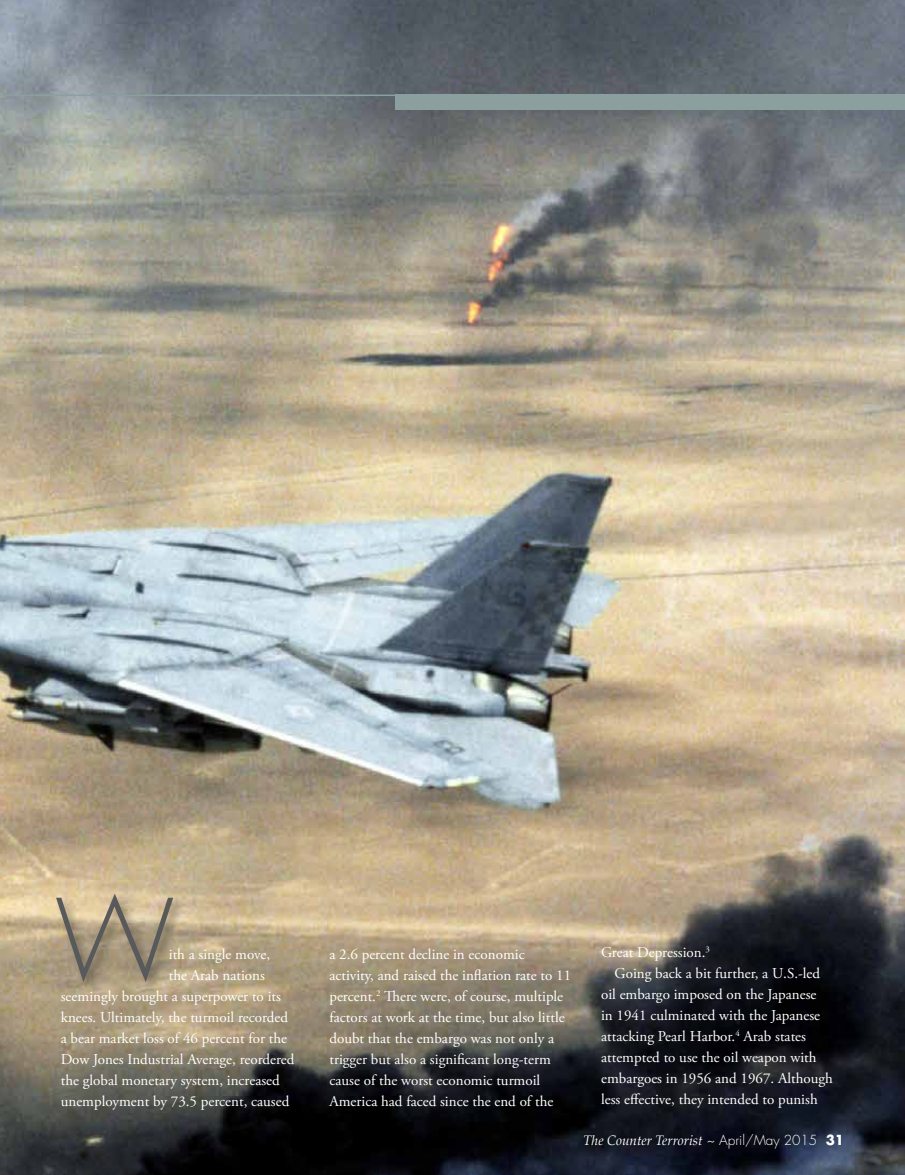
<style>
.page{position:relative;width:905px;height:1175px;background:#fff}
.page>*{position:absolute;margin:0;border:0;box-sizing:border-box;transform-origin:0 0}
.t1{font:300 108.3px "Futura";color:#58595b}
.t2{font:15px/21px "Adobe Garamond Pro";color:#fff}
.t3{font:italic 13.5px "Palatino";color:#fff}
.s1{font-family:"Futura";font-weight:300;font-style:normal}
.s2{font-family:"Futura";font-weight:700;font-style:normal}
</style>
<div class="page">
<img style="left:0;top:0;width:904px;height:1174px">
<div style="left:54px;top:892px;width:132px;height:101px;background:#000;opacity:.33"></div>
<div style="left:395px;top:94px;width:509px;height:16px;background:#8ba09e"></div>
<hr style="left:0;top:94px;width:904px;height:2px;background:#8ba09e">
<h1 class="t1" style="left:55px;top:870px;width:121px">W</h1>
<p class="t2" style="left:169px;top:944px;width:103px">ith a single move,</p>
<p class="t2" style="left:169px;top:965px;width:98px">the Arab nations</p>
<p class="t2" style="left:61px;top:986px;width:222px">seemingly brought a superpower to its</p>
<p class="t2" style="left:61px;top:1007px;width:229px">knees. Ultimately, the turmoil recorded</p>
<p class="t2" style="left:61px;top:1028px;width:228px">a bear market loss of 46 percent for the</p>
<p class="t2" style="left:61px;top:1049px;width:235px">Dow Jones Industrial Average, reordered</p>
<p class="t2" style="left:61px;top:1070px;width:220px">the global monetary system, increased</p>
<p class="t2" style="left:61px;top:1091px;width:230px">unemployment by 73.5 percent, caused</p>
<p class="t2" style="left:329px;top:944px;width:243px">a 2.6 percent decline in economic activity, and raised the inflation rate to 11 percent.<sup>2</sup> There were, of course, multiple factors at work at the time, but also little doubt that the embargo was not only a trigger but also a significant long-term cause of the worst economic turmoil America had faced since the end of the</p>
<p class="t2" style="left:601px;top:942px;width:110px">Great Depression.<sup>3</sup></p>
<p class="t2" style="left:614px;top:963px;width:207px">Going back a bit further, a U.S.-led</p>
<p class="t2" style="left:601px;top:984px;width:217px">oil embargo imposed on the Japanese</p>
<p class="t2" style="left:601px;top:1005px;width:221px">in 1941 culminated with the Japanese</p>
<p class="t2" style="left:601px;top:1026px;width:206px">attacking Pearl Harbor.<sup>4</sup> Arab states</p>
<p class="t2" style="left:601px;top:1047px;width:217px">attempted to use the oil weapon with</p>
<p class="t2" style="left:601px;top:1068px;width:233px">embargoes in 1956 and 1967. Although</p>
<p class="t2" style="left:601px;top:1089px;width:218px">less effective, they intended to punish</p>
<p class="t3" style="left:583px;top:1128px;width:262px">The Counter Terrorist <span class="s1">~ April/May 2015</span> <span class="s2">31</span></p>
</div>
